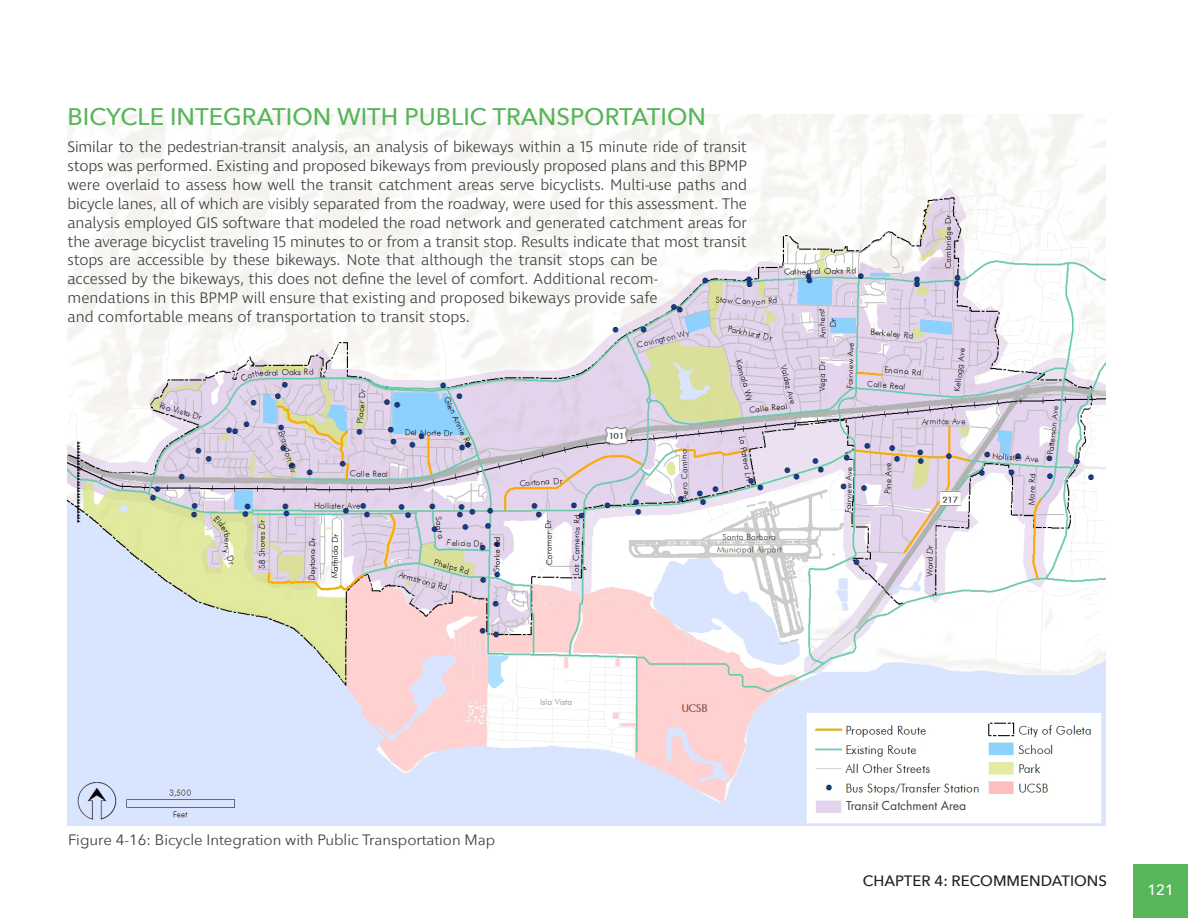
<style>
.page{position:relative;width:1188px;height:918px;background:#fff}
.page>*{position:absolute;margin:0;border:0;box-sizing:border-box;transform-origin:0 0}
._12_Header{font:500 24px "Avenir Next";color:#57b55a}
._12_Body_Text{font:300 15.75px/18.9px "Ingra";letter-spacing:-.01em;color:#3e3e3f}
.t1{font:15px "Avenir Next";color:#3e3e3f}
.t2{font:500 15px "Avenir Next";color:#231f20}
.t3{font:500 15px "Avenir Next";color:#fff}
._12_Body_Text-2{font:13.5px "Futura PT";color:#3e3e3f}
</style>
<div class="page">
<div style="left:1134px;top:864px;width:54px;height:54px;background:#57b55a"></div>
<img style="left:68px;top:115px;width:1038px;height:710px">
<div style="left:846px;top:800px;width:138px;height:18px;background:#fff"></div>
<p class="_12_Header" style="left:68px;top:96px;width:640px">BICYCLE INTEGRATION WITH PUBLIC TRANSPORTATION</p>
<p class="_12_Body_Text" style="left:68px;top:138px;width:681px">Similar to the pedestrian-transit analysis, an analysis of bikeways within a 15 minute ride of transit stops was performed. Existing and proposed bikeways from previously proposed plans and this BPMP were overlaid to assess how well the transit catchment areas serve bicyclists. Multi-use paths and bicycle lanes, all of which are visibly separated from the roadway, were used for this assessment. The analysis employed GIS software that modeled the road network and generated catchment areas for the average bicyclist traveling 15 minutes to or from a transit stop. Results indicate that most transit stops are accessible by these bikeways. Note that although the transit stops can be<br>accessed by the bikeways, this does not define the level of comfort. Additional recom-<br>mendations in this BPMP will ensure that existing and proposed bikeways provide safe<br>and comfortable means of transportation to transit stops.</p>
<p class="t1" style="left:68px;top:827px;width:429px">Figure 4-16: Bicycle Integration with Public Transportation Map</p>
<p class="_12_Body_Text-2" style="left:846px;top:797px;width:122px">Transit Catchment Area</p>
<p class="t2" style="left:863px;top:868px;width:246px">CHAPTER 4: RECOMMENDATIONS</p>
<p class="t3" style="left:1147px;top:877px;width:28px">121</p>
</div>
